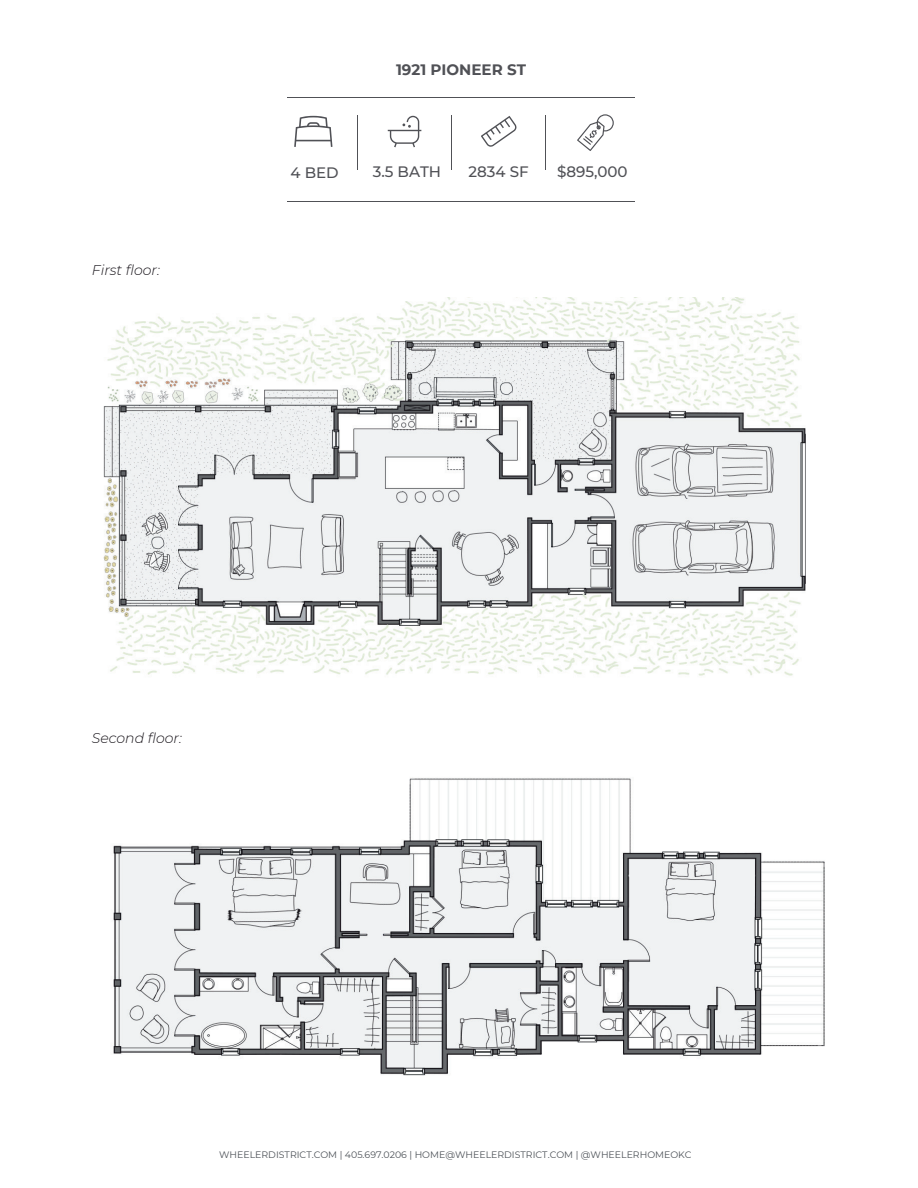
<style>
.page{position:relative;width:918px;height:1188px;background:#fff}
.page>*{position:absolute;margin:0;border:0;box-sizing:border-box;transform-origin:0 0}
.t1{font:500 15.15px "Montserrat";color:#505156}
.t2{font:700 15.15px "Montserrat";color:#505156}
.t3{font:italic 300 14.1px "Montserrat";color:#19151b}
.t4{font:9.3px "Montserrat";color:#4d5258}
</style>
<div class="page">
<img style="left:103px;top:297px;width:703px;height:379px">
<img style="left:113px;top:777px;width:712px;height:299px">
<hr style="left:287px;top:97px;width:348px;height:1px;background:#505156">
<svg style="left:294px;top:116px;width:38px;height:31px"></svg>
<hr style="left:358px;top:115px;width:1px;height:55px;background:#505156">
<svg style="left:388px;top:116px;width:33px;height:31px"></svg>
<hr style="left:452px;top:115px;width:1px;height:55px;background:#505156">
<svg style="left:481px;top:116px;width:36px;height:31px"></svg>
<svg style="left:577px;top:114px;width:37px;height:37px"></svg>
<hr style="left:545px;top:115px;width:1px;height:55px;background:#505156">
<hr style="left:287px;top:201px;width:348px;height:1px;background:#505156">
<h2 class="t3" style="left:92px;top:261px;width:70px">First floor:</h2>
<h1 class="t2" style="left:396px;top:59px;width:132px">1921 PIONEER ST</h1>
<h1 class="t1" style="left:291px;top:162px;width:50px">4 BED</h1>
<h1 class="t1" style="left:469px;top:161px;width:62px">2834 SF</h1>
<h1 class="t1" style="left:557px;top:161px;width:72px">$895,000</h1>
<h1 class="t1" style="left:373px;top:161px;width:70px">3.5 BATH</h1>
<h2 class="t3" style="left:92px;top:729px;width:92px">Second floor:</h2>
<p class="t4" style="left:219px;top:1148px;width:474px">WHEELERDISTRICT.COM | 405.697.0206 | HOME@WHEELERDISTRICT.COM | @WHEELERHOMEOKC</p>
</div>
